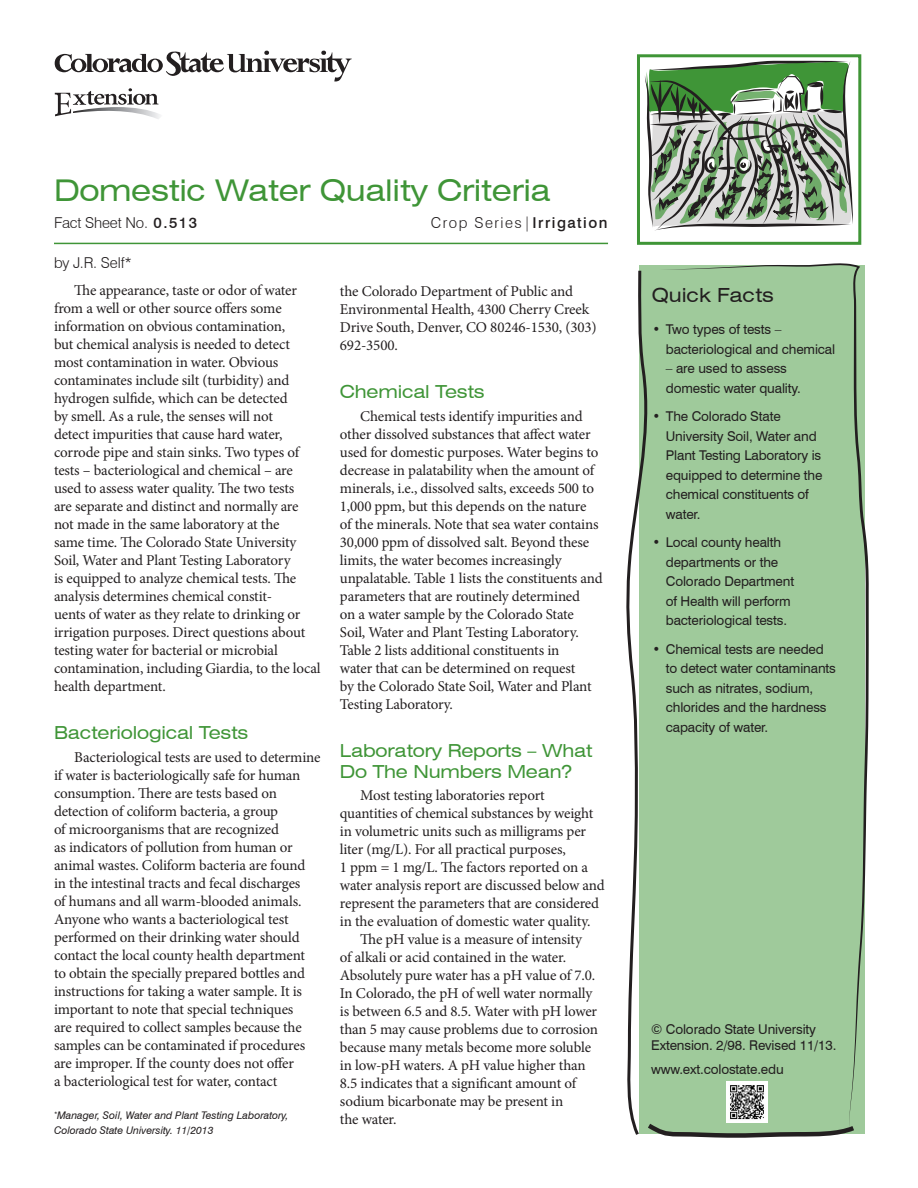
<style>
.page{position:relative;width:918px;height:1188px;background:#fff}
.page>*{position:absolute;margin:0;border:0;box-sizing:border-box;transform-origin:0 0}
.t1{font:expanded 30px "Swiss 721 BT";letter-spacing:-.01em;color:#3f9537}
.QF_subhead{font:expanded 19.5px "Swiss 721 BT";color:#231f20}
.subhead_1{font:expanded 18px/21px "Swiss 721 BT";letter-spacing:-.01em;color:#3f9537}
.body{font:15px/18px "Minion Pro";letter-spacing:-.01em;color:#231f20}
.author{font:300 15px "Swiss 721 BT";letter-spacing:-.01em;color:#231f20}
.author-2{font:300 15px "Swiss 721 BT";letter-spacing:.1em;color:#231f20}
.copyright{font:13.5px/19.5px "Swiss 721 BT";letter-spacing:-.01em;color:#231f20}
.Web_address{font:13.5px "Swiss 721 BT";letter-spacing:-.01em;color:#231f20}
.author_info{font:italic 10.5px/15px "Swiss 721 BT";color:#231f20}
.s1{font-weight:500}
</style>
<div class="page">
<svg style="left:645px;top:61px;width:208px;height:169px"></svg>
<div style="left:637px;top:54px;width:224px;height:191px;border:3px solid #3f9537"></div>
<svg style="left:659px;top:263px;width:210px;height:869px;fill:#9fca9b"></svg>
<svg style="left:626px;top:268px;width:233px;height:870px"></svg>
<hr style="left:54px;top:243px;width:554px;height:1px;background:#3f9537">
<svg style="left:55px;top:88px;width:105px;height:31px"></svg>
<svg style="left:55px;top:50px;width:297px;height:31px"></svg>
<img style="left:727px;top:1082px;width:40px;height:41px">
<p class="t1" style="left:54px;top:172px;width:498px">Domestic Water Quality Criteria</p>
<p class="author" style="left:54px;top:214px;width:145px">Fact Sheet No. <span class="s1">0.513</span></p>
<p class="author-2" style="left:431px;top:214px;width:178px">Crop Series|<span class="s1">Irrigation</span></p>
<p class="author" style="left:54px;top:254px;width:80px">by J.R. Self*</p>
<p class="body" style="left:54px;top:282px;width:268px;text-indent:20px">The appearance, taste or odor of water from a well or other source offers some information on obvious contamination,<br>but chemical analysis is needed to detect most contamination in water. Obvious contaminates include silt (turbidity) and hydrogen sulfide, which can be detected<br>by smell. As a rule, the senses will not<br>detect impurities that cause hard water, corrode pipe and stain sinks. Two types of tests – bacteriological and chemical – are used to assess water quality. The two tests<br>are separate and distinct and normally are not made in the same laboratory at the<br>same time. The Colorado State University Soil, Water and Plant Testing Laboratory<br>is equipped to analyze chemical tests. The analysis determines chemical constit-<br>uents of water as they relate to drinking or irrigation purposes. Direct questions about testing water for bacterial or microbial contamination, including Giardia, to the local health department.</p>
<p class="subhead_1" style="left:54px;top:723px;width:196px">Bacteriological Tests</p>
<p class="body" style="left:54px;top:748px;width:268px;text-indent:20px">Bacteriological tests are used to determine if water is bacteriologically safe for human consumption. There are tests based on detection of coliform bacteria, a group<br>of microorganisms that are recognized<br>as indicators of pollution from human or animal wastes. Coliform bacteria are found in the intestinal tracts and fecal discharges<br>of humans and all warm-blooded animals.<br>Anyone who wants a bacteriological test performed on their drinking water should contact the local county health department to obtain the specially prepared bottles and instructions for taking a water sample. It is important to note that special techniques<br>are required to collect samples because the samples can be contaminated if procedures are improper. If the county does not offer<br>a bacteriological test for water, contact</p>
<p class="author_info" style="left:54px;top:1108px;width:236px"><sup>*</sup>Manager, Soil, Water and Plant Testing Laboratory,<br>Colorado State University. 11/2013</p>
<p class="body" style="left:340px;top:282px;width:258px">the Colorado Department of Public and Environmental Health, 4300 Cherry Creek Drive South, Denver, CO 80246-1530, (303)<br>692-3500.</p>
<p class="subhead_1" style="left:340px;top:381px;width:146px">Chemical Tests</p>
<p class="body" style="left:340px;top:407px;width:264px;text-indent:20px">Chemical tests identify impurities and other dissolved substances that affect water used for domestic purposes. Water begins to decrease in palatability when the amount of minerals, i.e., dissolved salts, exceeds 500 to 1,000 ppm, but this depends on the nature<br>of the minerals. Note that sea water contains 30,000 ppm of dissolved salt. Beyond these limits, the water becomes increasingly unpalatable. Table 1 lists the constituents and parameters that are routinely determined<br>on a water sample by the Colorado State Soil, Water and Plant Testing Laboratory.<br>Table 2 lists additional constituents in<br>water that can be determined on request<br>by the Colorado State Soil, Water and Plant Testing Laboratory.</p>
<p class="subhead_1" style="left:340px;top:740px;width:254px">Laboratory Reports – What<br>Do The Numbers Mean?</p>
<p class="body" style="left:340px;top:786px;width:266px;text-indent:20px">Most testing laboratories report quantities of chemical substances by weight in volumetric units such as milligrams per liter (mg/L). For all practical purposes,<br>1 ppm = 1 mg/L. The factors reported on a water analysis report are discussed below and represent the parameters that are considered in the evaluation of domestic water quality.</p>
<p class="body" style="left:340px;top:930px;width:260px;text-indent:20px">The pH value is a measure of intensity<br>of alkali or acid contained in the water.<br>Absolutely pure water has a pH value of 7.0.<br>In Colorado, the pH of well water normally is between 6.5 and 8.5. Water with pH lower than 5 may cause problems due to corrosion because many metals become more soluble in low-pH waters. A pH value higher than 8.5 indicates that a significant amount of sodium bicarbonate may be present in<br>the water.</p>
<p class="QF_subhead" style="left:652px;top:283px;width:124px">Quick Facts</p>
<p class="copyright" style="left:666px;top:320px;width:171px;text-indent:-14px">• Two types of tests – bacteriological and chemical</p>
<p class="copyright" style="left:666px;top:359px;width:137px">– are used to assess domestic water quality.</p>
<p class="copyright" style="left:666px;top:407px;width:158px;text-indent:-14px">• The Colorado State<br>University Soil, Water and<br>Plant Testing Laboratory is equipped to determine the chemical constituents of water.</p>
<p class="copyright" style="left:666px;top:533px;width:130px;text-indent:-14px">• Local county health departments or the<br>Colorado Department of Health will perform bacteriological tests.</p>
<p class="copyright" style="left:666px;top:639px;width:172px;text-indent:-14px">• Chemical tests are needed to detect water contaminants such as nitrates, sodium, chlorides and the hardness capacity of water.</p>
<p class="copyright" style="left:651px;top:1021px;width:187px;line-height:16.5px">© Colorado State University<br>Extension. 2/98. Revised 11/13.</p>
<p class="Web_address" style="left:651px;top:1061px;width:134px">www.ext.colostate.edu</p>
</div>
